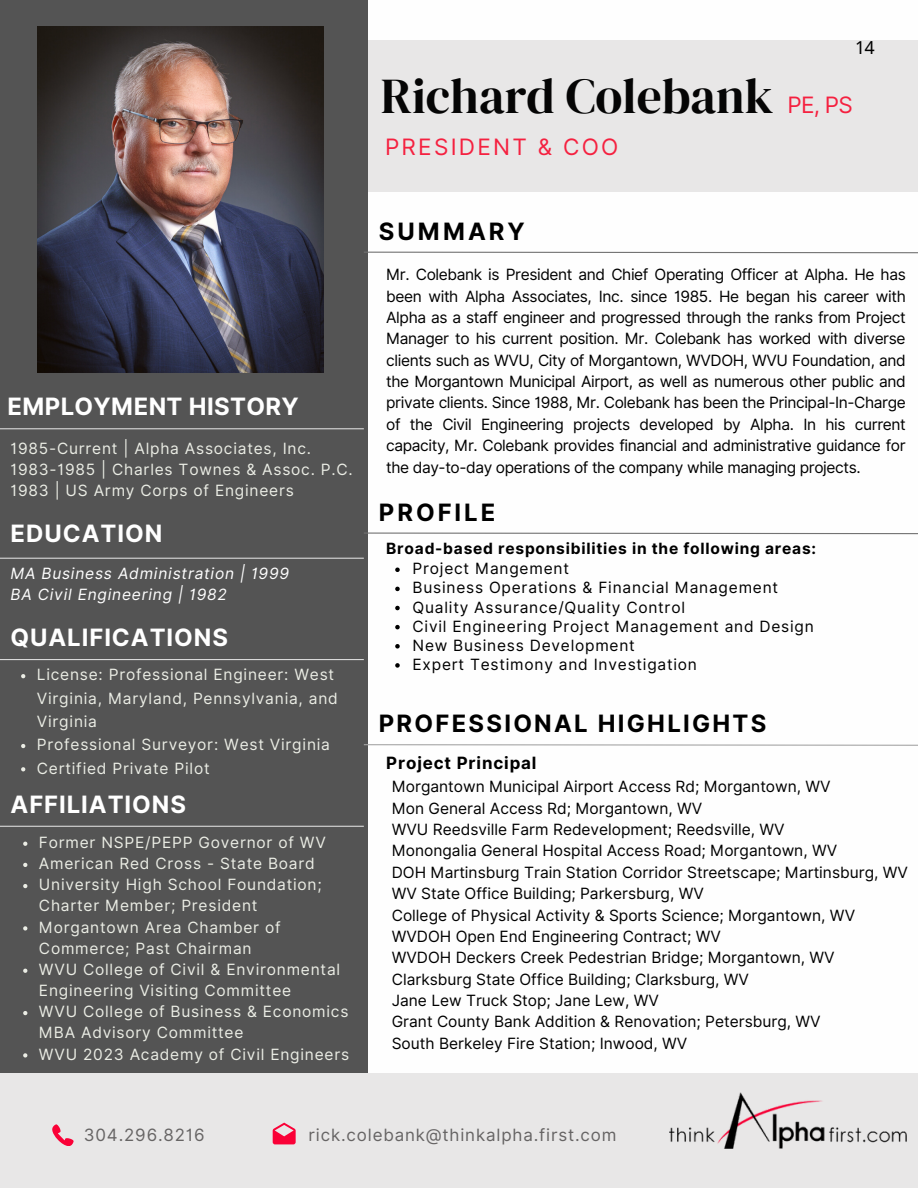
<style>
.page{position:relative;width:918px;height:1188px;background:#fff}
.page>*{position:absolute;margin:0;border:0;box-sizing:border-box;transform-origin:0 0}
.t1{font:49.5px "DM Serif Display";color:#050505}
.t2{font:700 23.85px "Inter";letter-spacing:.04em;color:#fff}
.t3{font:700 23.85px "Inter";letter-spacing:.095em;color:#000}
.t4{font:700 23.85px "Inter";letter-spacing:.015em;color:#fff}
.t5{font:700 23.85px "Inter";letter-spacing:.125em;color:#000}
.t6{font:22.65px "Inter";letter-spacing:.1em;color:#f52140}
.t7{font:22.5px "Inter";color:#f52140}
.t8{font:18px "Noto Sans";color:#000}
.t9{font:16.95px "Inter";letter-spacing:.05em;color:#666464}
.t10{font:700 16.95px "Inter";letter-spacing:.05em;color:#000}
.t11{font:15.45px/21.3px "Inter";color:#000;text-align:justify}
.t12{font:15.45px/21.1px "Inter";letter-spacing:.05em;color:#ebede5}
.t13{font:15.45px "Inter";letter-spacing:.05em;color:#000}
.t14{font:italic 15.45px "Inter";letter-spacing:.05em;color:#fff}
.t15{font:700 15.45px "Inter";letter-spacing:.05em;color:#000}
</style>
<div class="page">
<div style="left:0;top:40px;width:918px;height:152px;background:#e8e7e7"></div>
<div style="left:1px;top:0;width:367px;height:1188px;background:#545454"></div>
<div style="left:0;top:1073px;width:918px;height:115px;background:#e8e7e7"></div>
<hr style="left:0;top:428px;width:364px;height:1px;background:#d9d9d9">
<svg style="left:364px;top:251px;width:554px;height:3px"></svg>
<img style="left:38px;top:26px;width:285px;height:347px">
<svg style="left:273px;top:1123px;width:23px;height:21px"></svg>
<svg style="left:52px;top:1124px;width:21px;height:22px"></svg>
<hr style="left:0;top:826px;width:364px;height:1px;background:#d9d9d9">
<svg style="left:364px;top:532px;width:554px;height:3px"></svg>
<svg style="left:363px;top:744px;width:555px;height:2px"></svg>
<img style="left:669px;top:1093px;width:237px;height:56px">
<svg style="left:21px;top:674px;width:4px;height:4px"></svg>
<svg style="left:21px;top:744px;width:4px;height:4px"></svg>
<svg style="left:21px;top:767px;width:4px;height:4px"></svg>
<svg style="left:23px;top:842px;width:4px;height:4px"></svg>
<svg style="left:23px;top:863px;width:4px;height:4px"></svg>
<svg style="left:23px;top:884px;width:4px;height:4px"></svg>
<svg style="left:23px;top:926px;width:4px;height:5px"></svg>
<svg style="left:23px;top:969px;width:4px;height:4px"></svg>
<svg style="left:23px;top:1011px;width:4px;height:4px"></svg>
<svg style="left:23px;top:1053px;width:4px;height:5px"></svg>
<svg style="left:395px;top:568px;width:5px;height:4px"></svg>
<svg style="left:395px;top:587px;width:5px;height:4px"></svg>
<svg style="left:395px;top:606px;width:5px;height:4px"></svg>
<svg style="left:395px;top:625px;width:5px;height:4px"></svg>
<svg style="left:395px;top:644px;width:5px;height:5px"></svg>
<svg style="left:395px;top:663px;width:5px;height:5px"></svg>
<hr style="left:0;top:659px;width:364px;height:1px;background:#d9d9d9">
<hr style="left:0;top:558px;width:364px;height:1px;background:#d9d9d9">
<h2 class="t4" style="left:8px;top:392px;width:293px">EMPLOYMENT HISTORY</h2>
<h2 class="t12" style="left:11px;top:438px;width:302px">1985-Current | Alpha Associates, Inc.</h2>
<p class="t12" style="left:11px;top:459px;width:344px">1983-1985 | Charles Townes &amp; Assoc. P.C.</p>
<p class="t12" style="left:11px;top:480px;width:285px">1983 | US Army Corps of Engineers</p>
<h2 class="t2" style="left:11px;top:519px;width:153px">EDUCATION</h2>
<p class="t14" style="left:11px;top:564px;width:280px">MA Business Administration | 1999</p>
<p class="t14" style="left:11px;top:585px;width:218px">BA Civil Engineering | 1982</p>
<p class="t2" style="left:11px;top:623px;width:219px">QUALIFICATIONS</p>
<p class="t12" style="left:37px;top:663px;width:302px;line-height:23.2px">License: Professional Engineer: West<br>Virginia, Maryland, Pennsylvania, and<br>Virginia</p>
<h2 class="t12" style="left:37px;top:734px;width:295px">Professional Surveyor: West Virginia</h2>
<p class="t12" style="left:37px;top:757px;width:174px">Certified Private Pilot</p>
<p class="t2" style="left:11px;top:790px;width:177px">AFFILIATIONS</p>
<p class="t12" style="left:39px;top:832px;width:288px">Former NSPE/PEPP Governor of WV</p>
<p class="t12" style="left:39px;top:853px;width:277px">American Red Cross - State Board</p>
<p class="t12" style="left:39px;top:874px;width:284px">University High School Foundation;<br>Charter Member; President</p>
<p class="t12" style="left:39px;top:916px;width:243px">Morgantown Area Chamber of<br>Commerce; Past Chairman</p>
<p class="t12" style="left:39px;top:959px;width:303px">WVU College of Civil &amp; Environmental<br>Engineering Visiting Committee</p>
<h1 class="t12" style="left:39px;top:1001px;width:311px">WVU College of Business &amp; Economics<br>MBA Advisory Committee</h1>
<h3 class="t12" style="left:39px;top:1043px;width:312px">WVU 2023 Academy of Civil Engineers</h3>
<h3 class="t1" style="left:381px;top:62px;width:394px">Richard Colebank</h3>
<h2 class="t6" style="left:385px;top:133px;width:235px">PRESIDENT &amp; COO</h2>
<p class="t8" style="left:855px;top:35px;width:21px">14</p>
<p class="t7" style="left:787px;top:91px;width:67px">PE, PS</p>
<p class="t5" style="left:379px;top:217px;width:147px">SUMMARY</p>
<p class="t11" style="left:386px;top:264px;width:521px">Mr. Colebank is President and Chief Operating Officer at Alpha. He has been with Alpha Associates, Inc. since 1985. He began his career with Alpha as a staff engineer and progressed through the ranks from Project Manager to his current position. Mr. Colebank has worked with diverse clients such as WVU, City of Morgantown, WVDOH, WVU Foundation, and the Morgantown Municipal Airport, as well as numerous other public and private clients. Since 1988, Mr. Colebank has been the Principal-In-Charge of the Civil Engineering projects developed by Alpha. In his current capacity, Mr. Colebank provides financial and administrative guidance for the day-to-day operations of the company while managing projects.</p>
<p class="t5" style="left:379px;top:498px;width:118px">PROFILE</p>
<p class="t15" style="left:386px;top:539px;width:431px">Broad-based responsibilities in the following areas:</p>
<p class="t13" style="left:413px;top:559px;width:158px">Project Mangement</p>
<p class="t13" style="left:413px;top:579px;width:367px">Business Operations &amp; Financial Management</p>
<p class="t13" style="left:413px;top:598px;width:274px">Quality Assurance/Quality Control</p>
<p class="t13" style="left:413px;top:617px;width:403px">Civil Engineering Project Management and Design</p>
<p class="t13" style="left:413px;top:636px;width:224px">New Business Development</p>
<p class="t13" style="left:413px;top:655px;width:286px">Expert Testimony and Investigation</p>
<p class="t3" style="left:379px;top:709px;width:389px">PROFESSIONAL HIGHLIGHTS</p>
<p class="t10" style="left:386px;top:753px;width:152px">Project Principal</p>
<h2 class="t11" style="left:392px;top:776px;width:440px">Morgantown Municipal Airport Access Rd; Morgantown, WV</h2>
<h4 class="t11" style="left:392px;top:797px;width:312px">Mon General Access Rd; Morgantown, WV</h4>
<p class="t11" style="left:392px;top:819px;width:394px">WVU Reedsville Farm Redevelopment; Reedsville, WV</p>
<p class="t11" style="left:392px;top:840px;width:447px">Monongalia General Hospital Access Road; Morgantown, WV</p>
<p class="t11" style="left:392px;top:862px;width:518px">DOH Martinsburg Train Station Corridor Streetscape; Martinsburg, WV</p>
<p class="t11" style="left:392px;top:883px;width:314px">WV State Office Building; Parkersburg, WV</p>
<p class="t11" style="left:392px;top:904px;width:465px">College of Physical Activity &amp; Sports Science; Morgantown, WV</p>
<p class="t11" style="left:392px;top:926px;width:331px">WVDOH Open End Engineering Contract; WV</p>
<p class="t11" style="left:392px;top:947px;width:444px">WVDOH Deckers Creek Pedestrian Bridge; Morgantown, WV</p>
<p class="t11" style="left:392px;top:968px;width:359px">Clarksburg State Office Building; Clarksburg, WV</p>
<h2 class="t11" style="left:392px;top:990px;width:269px">Jane Lew Truck Stop; Jane Lew, WV</h2>
<h4 class="t11" style="left:392px;top:1011px;width:430px">Grant County Bank Addition &amp; Renovation; Petersburg, WV</h4>
<p class="t11" style="left:392px;top:1033px;width:297px">South Berkeley Fire Station; Inwood, WV</p>
<p class="t9" style="left:84px;top:1125px;width:122px">304.296.8216</p>
<p class="t9" style="left:309px;top:1125px;width:309px">rick.colebank@thinkalpha.first.com</p>
</div>
